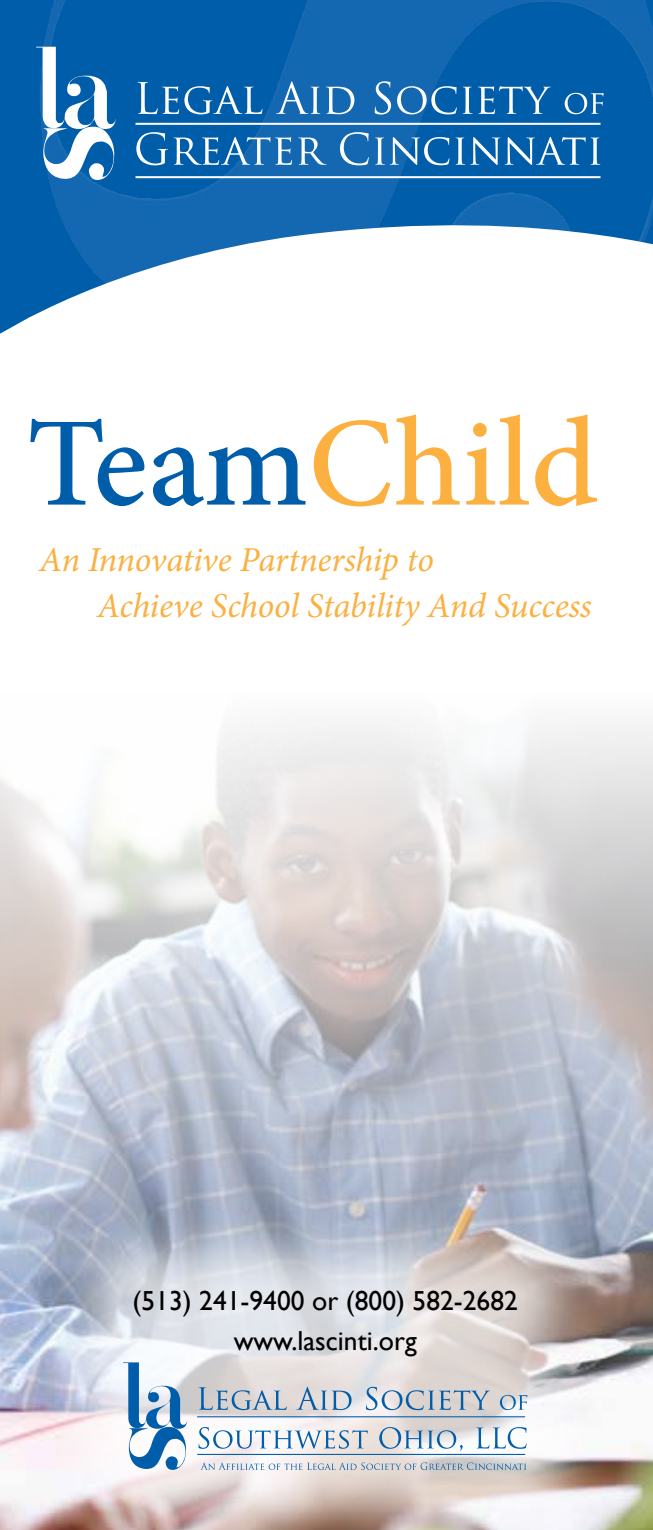
<style>
.page{position:relative;width:653px;height:1530px;background:#fff}
.page>*{position:absolute;margin:0;border:0;box-sizing:border-box;transform-origin:0 0}
.t1{font:500 127px "Minion Pro";color:#fbb040}
.t2{font:italic 35px/46.5px "Minion Pro";letter-spacing:-.01em;color:#fbb040}
.t3{font:27.5px/40px "Gill Sans";color:#000;text-align:center}
.s1{color:#005daa}
</style>
<div class="page">
<img style="left:0;top:724px;width:652px;height:806px">
<svg style="left:0;top:0;width:652px;height:334px"></svg>
<svg style="left:36px;top:47px;width:80px;height:134px"></svg>
<svg style="left:137px;top:82px;width:125px;height:32px;background:#327cba"></svg>
<svg style="left:276px;top:81px;width:44px;height:33px"></svg>
<svg style="left:326px;top:86px;width:28px;height:28px"></svg>
<svg style="left:374px;top:81px;width:17px;height:34px"></svg>
<svg style="left:397px;top:86px;width:59px;height:28px;background:#4185c0"></svg>
<svg style="left:463px;top:87px;width:9px;height:27px"></svg>
<svg style="left:478px;top:86px;width:72px;height:28px;background:#367fbc"></svg>
<svg style="left:564px;top:93px;width:39px;height:21px"></svg>
<svg style="left:136px;top:132px;width:156px;height:33px;background:#3980bd"></svg>
<svg style="left:298px;top:138px;width:28px;height:27px"></svg>
<svg style="left:340px;top:132px;width:28px;height:33px"></svg>
<svg style="left:375px;top:137px;width:74px;height:28px"></svg>
<svg style="left:455px;top:137px;width:145px;height:28px;background:#3c83be"></svg>
<hr style="left:135px;top:123px;width:465px;height:2px;background:#fff">
<hr style="left:135px;top:176px;width:465px;height:2px;background:#fff">
<div style="left:39px;top:1204px;width:573px;height:326px;background:#fff;opacity:.75"></div>
<svg style="left:123px;top:1362px;width:64px;height:108px"></svg>
<svg style="left:198px;top:1387px;width:88px;height:23px;background:#b0bcc9"></svg>
<svg style="left:296px;top:1387px;width:55px;height:23px"></svg>
<svg style="left:366px;top:1387px;width:124px;height:23px;background:#b7c2ce"></svg>
<svg style="left:500px;top:1395px;width:27px;height:15px"></svg>
<svg style="left:198px;top:1427px;width:169px;height:22px"></svg>
<svg style="left:379px;top:1427px;width:83px;height:24px"></svg>
<svg style="left:476px;top:1427px;width:50px;height:22px"></svg>
<hr style="left:197px;top:1416px;width:328px;height:1px;background:#005daa">
<hr style="left:197px;top:1454px;width:328px;height:1px;background:#005daa">
<svg style="left:200px;top:1462px;width:326px;height:8px;background:#bfc8d2"></svg>
<h1 class="t1" style="left:27px;top:378px;width:572px"><span class="s1">Team</span>Child</h1>
<p class="t2" style="left:97px;top:536px;width:496px;text-indent:-58px">An Innovative Partnership to<br>Achieve School Stability And Success</p>
<p class="t3" style="left:133px;top:1280px;width:386px">(513) 241-9400 or (800) 582-2682 www.lascinti.org</p>
</div>
